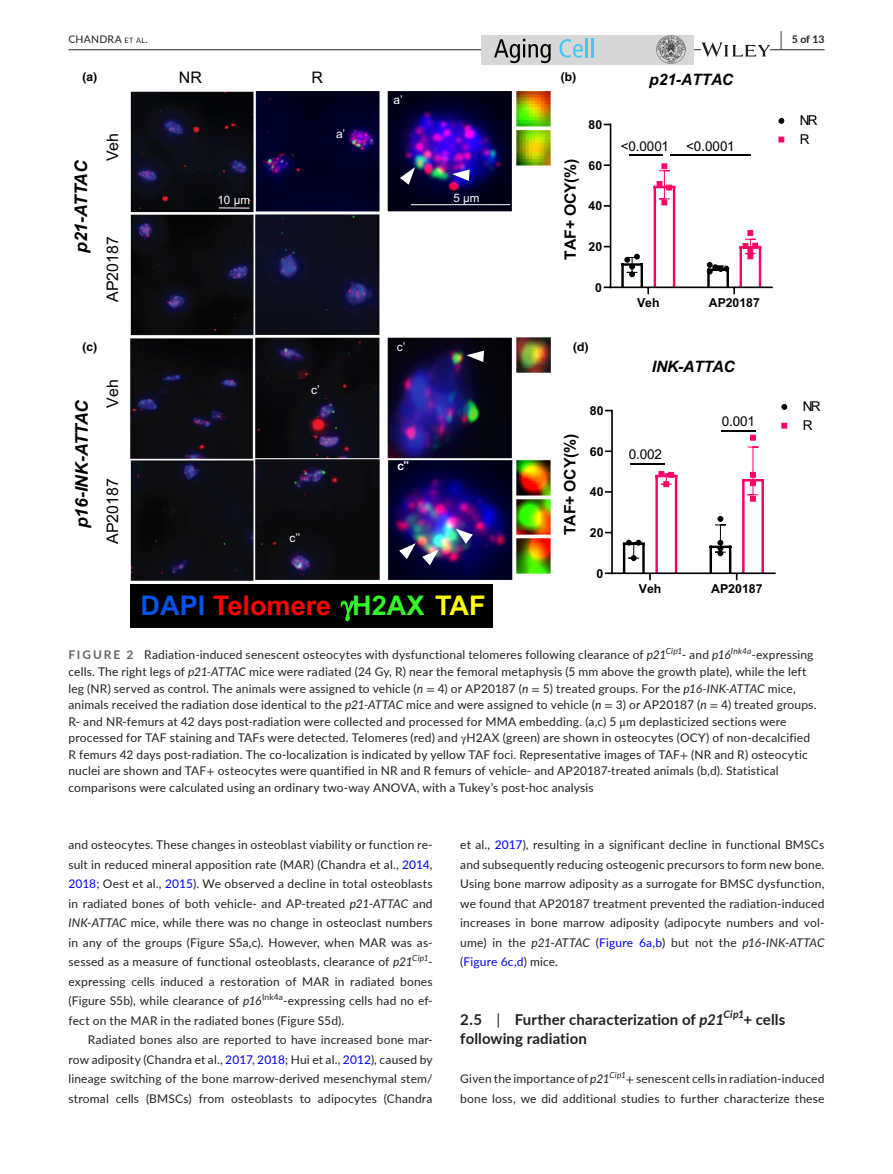
<style>
.page{position:relative;width:893px;height:1174px;background:#fff}
.page>*{position:absolute;margin:0;border:0;box-sizing:border-box;transform-origin:0 0}
.t1{font:700 27.15px "Arial";color:#f00}
.t2{font:italic 700 17.4px "Arial";letter-spacing:-.005em;color:#000}
.t3{font:15.9px "Arial";color:#000}
.t4{font:italic 700 15.75px "Arial";letter-spacing:-.015em;color:#000}
.t5{font:700 15.75px "Arial";letter-spacing:-.01em;color:#000}
.t6{font:700 15.6px "Arial";letter-spacing:-.01em;color:#000}
.t7{font:700 15px "Lato";letter-spacing:.005em;color:#231f20}
.t8{font:13.5px/18.8px "Arial";letter-spacing:-.015em;color:#000}
.t9{font:700 12.3px "Arial";letter-spacing:.005em;color:#000}
.t10{font:12px/19.5px "Lato";letter-spacing:.015em;color:#231f20;text-align:justify}
.t11{font:12px "Arial";color:#fff}
.t12{font:700 12px "Helvetica";color:#000}
.t13{font:11.55px "Arial";color:#fff}
.t14{font:10.5px "Lato";letter-spacing:.02em;color:#231f20}
.t15{font:700 10.5px "Lato";color:#231f20}
.t16{font:italic 700 10.5px "Lato";color:#231f20}
.t17{font:italic 8.4px "Lato";letter-spacing:.025em;color:#231f20}
.s1{font-size:7.35px}
.s2{font-size:19.5px}
.s3{color:#0652ea}
.s4{color:#31f927}
.s5{color:#ff0}
.s6{font-weight:700;color:#636366}
.s7{font-style:italic}
.s8{font-family:"STIX"}
.s9{color:#00f}
.s10{font-weight:400}
</style>
<div class="page">
<hr style="left:68px;top:49px;width:756px;height:1px;background:#231f20">
<div style="left:481px;top:35px;width:213px;height:29px;background:#d7d7d7"></div>
<svg style="left:494px;top:39px;width:57px;height:24px"></svg>
<svg style="left:559px;top:39px;width:24px;height:19px"></svg>
<hr style="left:585px;top:38px;width:3px;height:19px;background:#40c8f4">
<svg style="left:591px;top:38px;width:2px;height:19px"></svg>
<img style="left:657px;top:35px;width:28px;height:29px">
<svg style="left:701px;top:42px;width:69px;height:15px"></svg>
<img style="left:130px;top:91px;width:421px;height:490px">
<svg style="left:450px;top:168px;width:20px;height:14px"></svg>
<svg style="left:399px;top:165px;width:18px;height:21px"></svg>
<svg style="left:464px;top:350px;width:21px;height:13px"></svg>
<svg style="left:398px;top:541px;width:42px;height:25px"></svg>
<svg style="left:454px;top:527px;width:20px;height:17px"></svg>
<div style="left:130px;top:584px;width:363px;height:43px;background:#000"></div>
<hr style="left:610px;top:286px;width:163px;height:2px;background:#000">
<hr style="left:610px;top:124px;width:1px;height:164px;background:#000">
<svg style="left:604px;top:286px;width:6px;height:2px"></svg>
<svg style="left:604px;top:205px;width:6px;height:2px"></svg>
<svg style="left:604px;top:164px;width:6px;height:2px"></svg>
<svg style="left:621px;top:164px;width:140px;height:130px"></svg>
<svg style="left:779px;top:118px;width:5px;height:5px"></svg>
<svg style="left:779px;top:137px;width:5px;height:5px"></svg>
<hr style="left:629px;top:155px;width:34px;height:1px;background:#000">
<hr style="left:670px;top:155px;width:80px;height:1px;background:#000">
<hr style="left:611px;top:572px;width:165px;height:2px;background:#000">
<hr style="left:611px;top:410px;width:2px;height:164px;background:#000">
<svg style="left:605px;top:572px;width:6px;height:2px"></svg>
<svg style="left:605px;top:491px;width:6px;height:2px"></svg>
<svg style="left:605px;top:450px;width:6px;height:2px"></svg>
<svg style="left:750px;top:435px;width:5px;height:5px"></svg>
<svg style="left:623px;top:446px;width:141px;height:134px"></svg>
<svg style="left:782px;top:404px;width:5px;height:5px"></svg>
<hr style="left:631px;top:463px;width:34px;height:2px;background:#000">
<svg style="left:782px;top:423px;width:5px;height:5px"></svg>
<hr style="left:721px;top:430px;width:34px;height:2px;background:#000">
<hr style="left:219px;top:208px;width:31px;height:1px;background:#fff">
<hr style="left:411px;top:204px;width:99px;height:1px;background:#fff">
<p class="t14" style="left:68px;top:31px;width:81px">CHANDRA <span class="s1">et al</span>.</p>
<p class="t15" style="left:780px;top:31px;width:46px"><span class="s2">|</span> 5 of 13</p>
<p class="t12" style="left:83px;top:70px;width:16px">(a)</p>
<h2 class="t2" style="left:70px;top:253px;width:94px;rotate:-90deg">p21-ATTAC</h2>
<h3 class="t3" style="left:102px;top:161px;width:30px;rotate:-90deg">Veh</h3>
<h3 class="t3" style="left:102px;top:302px;width:67px;rotate:-90deg">AP20187</h3>
<p class="t12" style="left:83px;top:339px;width:16px">(c)</p>
<h2 class="t2" style="left:70px;top:528px;width:130px;rotate:-90deg">p16-INK-ATTAC</h2>
<h3 class="t3" style="left:102px;top:408px;width:30px;rotate:-90deg">Veh</h3>
<h3 class="t3" style="left:102px;top:544px;width:67px;rotate:-90deg">AP20187</h3>
<h3 class="t3" style="left:179px;top:66px;width:25px">NR</h3>
<h3 class="t3" style="left:311px;top:66px;width:13px">R</h3>
<p class="t11" style="left:336px;top:125px;width:11px">a’</p>
<p class="t11" style="left:394px;top:91px;width:11px">a’</p>
<p class="t13" style="left:217px;top:192px;width:34px">10 μm</p>
<p class="t13" style="left:453px;top:190px;width:28px">5 μm</p>
<p class="t11" style="left:311px;top:381px;width:10px">c’</p>
<p class="t11" style="left:289px;top:529px;width:13px">c’’</p>
<p class="t11" style="left:397px;top:338px;width:10px">c’</p>
<p class="t11" style="left:398px;top:457px;width:13px">c’’</p>
<h1 class="t1" style="left:141px;top:586px;width:347px"><span class="s3">DAPI</span> Telomere <span class="s4">H2AX</span> <span class="s5">TAF</span></h1>
<p class="t12" style="left:561px;top:70px;width:17px">(b)</p>
<p class="t9" style="left:588px;top:116px;width:15px">80</p>
<h3 class="t6" style="left:559px;top:260px;width:102px;rotate:-90deg">TAF+ OCY(%)</h3>
<p class="t9" style="left:588px;top:157px;width:15px">60</p>
<p class="t9" style="left:588px;top:197px;width:15px">40</p>
<p class="t9" style="left:588px;top:238px;width:15px">20</p>
<p class="t9" style="left:595px;top:279px;width:8px">0</p>
<p class="t12" style="left:573px;top:340px;width:17px">(d)</p>
<h3 class="t5" style="left:559px;top:535px;width:102px;rotate:-90deg">TAF+ OCY(%)</h3>
<p class="t9" style="left:590px;top:402px;width:15px">80</p>
<p class="t9" style="left:590px;top:443px;width:15px">60</p>
<p class="t9" style="left:590px;top:483px;width:15px">40</p>
<p class="t9" style="left:590px;top:524px;width:15px">20</p>
<p class="t9" style="left:597px;top:565px;width:8px">0</p>
<h3 class="t4" style="left:649px;top:69px;width:85px">p21-ATTAC</h3>
<p class="t8" style="left:621px;top:136px;width:50px">&lt;0.0001</p>
<p class="t8" style="left:686px;top:137px;width:50px">&lt;0.0001</p>
<p class="t8" style="left:800px;top:111px;width:19px">NR<br>R</p>
<p class="t9" style="left:637px;top:294px;width:24px">Veh</p>
<p class="t9" style="left:709px;top:294px;width:53px">AP20187</p>
<h3 class="t4" style="left:652px;top:355px;width:84px">INK-ATTAC</h3>
<p class="t8" style="left:803px;top:397px;width:19px">NR</p>
<p class="t8" style="left:629px;top:445px;width:35px">0.002</p>
<p class="t8" style="left:722px;top:412px;width:35px">0.001</p>
<p class="t8" style="left:803px;top:416px;width:11px">R</p>
<p class="t9" style="left:639px;top:580px;width:24px">Veh</p>
<p class="t9" style="left:711px;top:580px;width:53px">AP20187</p>
<p class="t10" style="left:68px;top:645px;width:599px"><span class="s6">FIGURE 2</span> Radiation-induced senescent osteocytes with dysfunctional telomeres following clearance of <span class="s7">p21</span></p>
<p class="t17" style="left:666px;top:645px;width:18px">Cip1</p>
<p class="t10" style="left:682px;top:645px;width:50px">- and <span class="s7">p16</span></p>
<p class="t17" style="left:731px;top:645px;width:22px">Ink4a</p>
<p class="t10" style="left:68px;top:646px;width:750px;line-height:16.5px;text-align:left;text-indent:683px">-expressing cells. The right legs of <span class="s7">p21-ATTAC</span> mice were radiated (24 Gy, R) near the femoral metaphysis (5 mm above the growth plate), while the left leg (NR) served as control. The animals were assigned to vehicle (<span class="s7">n</span> <span class="s8">=</span> 4) or AP20187 (<span class="s7">n</span> <span class="s8">=</span> 5) treated groups. For the <span class="s7">p16-INK-ATTAC</span> mice, animals received the radiation dose identical to the <span class="s7">p21-ATTAC</span> mice and were assigned to vehicle (<span class="s7">n</span> <span class="s8">=</span> 3) or AP20187 (<span class="s7">n</span> <span class="s8">=</span> 4) treated groups.<br>R- and NR-femurs at 42 days post-radiation were collected and processed for MMA embedding. (a,c) 5 <span class="s8">μ</span>m deplasticized sections were processed for TAF staining and TAFs were detected. Telomeres (red) and <span class="s8">γ</span>H2AX (green) are shown in osteocytes (OCY) of non-decalcified R femurs 42 days post-radiation. The co-localization is indicated by yellow TAF foci. Representative images of TAF<span class="s8">+</span> (NR and R) osteocytic nuclei are shown and TAF<span class="s8">+</span> osteocytes were quantified in NR and R femurs of vehicle- and AP20187-treated animals (b,d). Statistical comparisons were calculated using an ordinary two-way ANOVA, with a Tukey’s post-hoc analysis</p>
<p class="t10" style="left:68px;top:834px;width:366px">and osteocytes. These changes in osteoblast viability or function re&shy;sult in reduced mineral apposition rate (MAR) (Chandra et al., <span class="s9">2014</span>, <span class="s9">2018</span>; Oest et al., <span class="s9">2015</span>). We observed a decline in total osteoblasts in radiated bones of both vehicle- and AP-treated <span class="s7">p21</span>-<span class="s7">ATTAC</span> and <span class="s7">INK</span>-<span class="s7">ATTAC</span> mice, while there was no change in osteoclast numbers in any of the groups (Figure S5a,c). However, when MAR was as&shy;sessed as a measure of functional osteoblasts, clearance of <span class="s7">p21</span></p>
<p class="t17" style="left:412px;top:952px;width:18px">Cip1</p>
<p class="t10" style="left:68px;top:951px;width:366px;text-indent:360px">- expressing cells induced a restoration of MAR in radiated bones (Figure S5b), while clearance of <span class="s7">p16</span><sup>Ink4a</sup>-expressing cells had no ef&shy;fect on the MAR in the radiated bones (Figure S5d).</p>
<p class="t10" style="left:68px;top:1029px;width:366px;text-indent:20px">Radiated bones also are reported to have increased bone mar&shy;row adiposity (Chandra et al., <span class="s9">2017</span>, <span class="s9">2018</span>; Hui et al., <span class="s9">2012</span>), caused by lineage switching of the bone marrow-derived mesenchymal stem/ stromal cells (BMSCs) from osteoblasts to adipocytes (Chandra</p>
<p class="t10" style="left:460px;top:834px;width:366px">et al., <span class="s9">2017</span>), resulting in a significant decline in functional BMSCs and subsequently reducing osteogenic precursors to form new bone.<br>Using bone marrow adiposity as a surrogate for BMSC dysfunction, we found that AP20187 treatment prevented the radiation-induced increases in bone marrow adiposity (adipocyte numbers and vol&shy;ume) in the <span class="s7">p21</span>-<span class="s7">ATTAC</span> (<span class="s9">Figure 6a,b</span>) but not the <span class="s7">p16</span>-<span class="s7">INK</span>-<span class="s7">ATTAC </span>(<span class="s9">Figure 6c,d</span>) mice.</p>
<p class="t7" style="left:460px;top:1008px;width:265px">2.5 <span class="s10">|</span> Further characterization of <span class="s7">p21</span></p>
<p class="t16" style="left:723px;top:1006px;width:22px">Cip1</p>
<p class="t7" style="left:743px;top:1008px;width:43px">+ cells</p>
<p class="t7" style="left:460px;top:1028px;width:128px">following radiation</p>
<p class="t10" style="left:460px;top:1068px;width:366px">Given the importance of <span class="s7">p21</span><sup>Cip1</sup><span class="s8">+</span>senescent cells in radiation-induced bone loss, we did additional studies to further characterize these</p>
</div>
